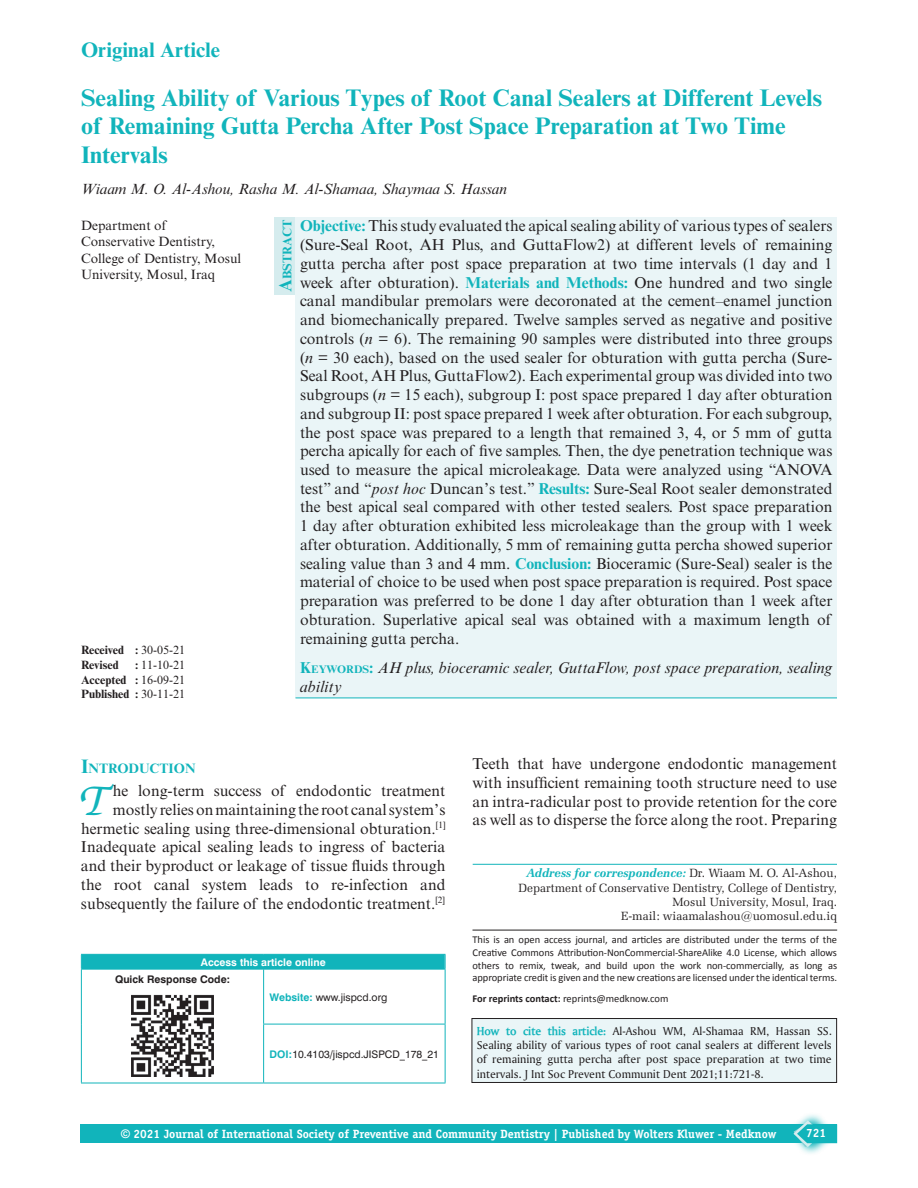
<style>
.page{position:relative;width:918px;height:1188px;background:#fff}
.page>*{position:absolute;margin:0;border:0;box-sizing:border-box;transform-origin:0 0}
.t1{font:italic 500 46.35px "Zapf Chancery IT Cby BT";color:#11b4bb}
.t2{font:700 24px/28.5px "Times New Roman MT Std";color:#11b4bb}
.t3{font:700 21px "Times New Roman MT Std";color:#11b4bb}
.t4{font:15.75px/18.8px "Times New Roman MT Std";color:#231f20;text-align:justify}
.t5{font:italic 15.75px/18.8px "Times New Roman MT Std";color:#231f20}
.t6{font:italic 15px "Times New Roman MT Std";color:#231f20}
.t7{font:700 13.65px "Times New Roman MT Std";color:#11b4bb}
.t8{font:13.5px/16.5px "Times New Roman MT Std";color:#231f20}
.t9{font:700 12.6px "Times New Roman MT Std";color:#11b4bb}
.t10{font:12px/14.2px "Ameretto Normal";color:#231f20;text-align:justify}
.t11{font:12px/14.2px "Zapf Elliptical 711 BT";color:#231f20;text-align:right}
.t12{font:700 12px "Officina Serif";color:#fff}
.t13{font:12px/14.7px "Times New Roman MT Std";color:#231f20;text-align:justify}
.t14{font:700 12px/14.7px "Times New Roman MT Std";color:#231f20}
.t15{font:700 12px "Officina Serif Std";color:#fff}
.t16{font:10.5px/12.8px "Calibri";letter-spacing:-.005em;color:#231f20;text-align:justify}
.t17{font:10.5px "Swiss 721 BT";color:#231f20}
.t18{font:700 10.5px "Swiss 721 BT";color:#fff}
.t19{font:700 10.5px "Swiss 721 BT";color:#231f20}
.s1{font-weight:400}
.s2{font-weight:700}
.s3{font-size:18px}
.s4{font-weight:700;color:#11b4bb}
.s5{font-style:italic}
.s6{font-family:"Gandhari Unicode"}
.s7{font-weight:700;font-style:normal;color:#11b4bb}
.s8{font-weight:700;font-style:normal;font-size:10.95px;color:#11b4bb}
.s9{font-size:19.5px}
.s10{font-weight:700;font-style:italic;color:#11b4bb}
.s11{font-family:"Ameretto";font-weight:700;color:#11b4bb}
.s12{font-family:"Arial MT Std"}
</style>
<div class="page">
<div style="left:81px;top:1124px;width:756px;height:19px;background:#11b4bb"></div>
<svg style="left:799px;top:1114px;width:25px;height:40px"></svg>
<svg style="left:793px;top:1120px;width:44px;height:27px"></svg>
<svg style="left:445px;top:955px;width:1px;height:14px"></svg>
<hr style="left:81px;top:1083px;width:183px;height:1px;background:#11b4bb">
<svg style="left:81px;top:955px;width:1px;height:14px"></svg>
<hr style="left:81px;top:954px;width:183px;height:1px;background:#11b4bb">
<hr style="left:264px;top:954px;width:182px;height:1px;background:#11b4bb">
<hr style="left:81px;top:969px;width:1px;height:55px;background:#11b4bb">
<hr style="left:81px;top:1024px;width:1px;height:59px;background:#11b4bb">
<hr style="left:81px;top:969px;width:183px;height:1px;background:#11b4bb">
<hr style="left:263px;top:969px;width:1px;height:55px;background:#11b4bb">
<hr style="left:264px;top:969px;width:182px;height:1px;background:#11b4bb">
<hr style="left:445px;top:969px;width:1px;height:55px;background:#11b4bb">
<hr style="left:263px;top:1024px;width:1px;height:59px;background:#11b4bb">
<hr style="left:263px;top:1024px;width:183px;height:1px;background:#11b4bb">
<hr style="left:445px;top:1024px;width:1px;height:59px;background:#11b4bb">
<hr style="left:264px;top:1083px;width:182px;height:1px;background:#11b4bb">
<div style="left:82px;top:954px;width:363px;height:15px;background:#11b4bb"></div>
<img style="left:131px;top:994px;width:83px;height:83px">
<hr style="left:473px;top:864px;width:364px;height:1px;background:#11b4bb">
<hr style="left:472px;top:930px;width:365px;height:1px;background:#231f20">
<div style="left:472px;top:1019px;width:365px;height:63px;background:#eaf5f7"></div>
<div style="left:472px;top:1018px;width:365px;height:65px;border:1px solid #231f20"></div>
<div style="left:296px;top:217px;width:541px;height:431px;background:#eaf5f7"></div>
<div style="left:296px;top:644px;width:541px;height:54px;background:#eaf5f7"></div>
<hr style="left:296px;top:698px;width:541px;height:1px;background:#11b4bb">
<div style="left:274px;top:217px;width:22px;height:78px;background:#d5ecee"></div>
<h3 class="t3" style="left:81px;top:37px;width:141px">Original Article</h3>
<h2 class="t2" style="left:81px;top:83px;width:743px">Sealing Ability of Various Types of Root Canal Sealers at Different Levels of Remaining Gutta Percha After Post Space Preparation at Two Time<br>Intervals</h2>
<p class="t6" style="left:81px;top:180px;width:427px">Wiaam M. O. Al-Ashou, Rasha M. Al-Shamaa, Shaymaa S. Hassan</p>
<p class="t8" style="left:81px;top:217px;width:162px">Department of<br>Conservative Dentistry,<br>College of Dentistry, Mosul<br>University, Mosul, Iraq</p>
<p class="t14" style="left:81px;top:643px;width:106px">Received : <span class="s1">30-05-21<br></span>Revised</p>
<p class="t13" style="left:81px;top:658px;width:106px;text-indent:54px"><span class="s2">:</span> 11-10-21<br><span class="s2">Accepted :</span> 16-09-21<br><span class="s2">Published :</span> 30-11-21</p>
<p class="t9" style="left:279px;top:292px;width:74px;rotate:-90deg"><span class="s3">A</span>BSTRACT</p>
<p class="t4" style="left:300px;top:217px;width:534px"><span class="s4">Objective:</span> This study evaluated the apical sealing ability of various types of sealers (Sure-Seal Root, AH Plus, and GuttaFlow2) at different levels of remaining gutta percha after post space preparation at two time intervals (1 day and 1 week after obturation). <span class="s4">Materials and Methods:</span> One hundred and two single canal mandibular premolars were decoronated at the cement–enamel junction and biomechanically prepared. Twelve samples served as negative and positive controls (<span class="s5">n</span> = 6). The remaining 90 samples were distributed into three groups (<span class="s5">n</span> = 30 each), based on the used sealer for obturation with gutta percha (Sure-Seal Root, AH Plus, GuttaFlow2). Each experimental group was divided into two subgroups (<span class="s5">n</span> = 15 each), subgroup I: post space prepared 1 day after obturation and subgroup II: post space prepared 1 week after obturation. For each subgroup, the post space was prepared to a length that remained 3, 4, or 5 mm of gutta percha apically for each of five samples. Then, the dye penetration technique was used to measure the apical microleakage. Data were analyzed using “ANOVA test” and “<span class="s5">post hoc</span> Duncan<span class="s6">’</span>s test.” <span class="s4">Results:</span> Sure-Seal Root sealer demonstrated the best apical seal compared with other tested sealers. Post space preparation 1 day after obturation exhibited less microleakage than the group with 1 week after obturation. Additionally, 5 mm of remaining gutta percha showed superior sealing value than 3 and 4 mm. <span class="s4">Conclusion:</span> Bioceramic (Sure-Seal) sealer is the material of choice to be used when post space preparation is required. Post space preparation was preferred to be done 1 day after obturation than 1 week after obturation. Superlative apical seal was obtained with a maximum length of remaining gutta percha.</p>
<p class="t5" style="left:300px;top:659px;width:534px"><span class="s7">K</span><span class="s8">EYWORDS</span><span class="s7">:</span> AH plus, bioceramic sealer, GuttaFlow, post space preparation, sealing ability</p>
<p class="t7" style="left:81px;top:760px;width:116px"><span class="s9">I</span>NTRODUCTION</p>
<h1 class="t1" style="left:79px;top:776px;width:29px">T</h1>
<p class="t4" style="left:81px;top:781px;width:366px;text-align:right">he long-term success of endodontic treatment mostly relies on maintaining the root canal system<span class="s6">’</span>s hermetic sealing using three-dimensional obturation.<sup>[1] </sup>Inadequate apical sealing leads to ingress of bacteria and their byproduct or leakage of tissue fluids through the root canal system leads to re-infection and subsequently the failure of the endodontic treatment.<sup>[2]</sup></p>
<p class="t18" style="left:201px;top:955px;width:126px">Access this article online</p>
<p class="t19" style="left:115px;top:972px;width:116px">Quick Response Code:</p>
<p class="t17" style="left:270px;top:990px;width:119px"><span class="s4">Website:</span> www.jispcd.org</p>
<p class="t17" style="left:270px;top:1047px;width:171px"><span class="s4">DOI:</span>10.4103/jispcd.JISPCD_178_21</p>
<p class="t4" style="left:472px;top:754px;width:366px">Teeth that have undergone endodontic management with insufficient remaining tooth structure need to use an intra-radicular post to provide retention for the core as well as to disperse the force along the root. Preparing</p>
<p class="t11" style="left:519px;top:866px;width:320px"><span class="s10">Address for correspondence:</span> Dr. Wiaam M. O. Al-Ashou, Department of Conservative Dentistry, College of Dentistry, Mosul University, Mosul, Iraq.<br>E-mail: wiaamalashou@uomosul.edu.iq</p>
<p class="t16" style="left:472px;top:933px;width:366px">This is an open access journal, and articles are distributed under the terms of the Creative Commons Attribution-NonCommercial-ShareAlike 4.0 License, which allows others to remix, tweak, and build upon the work non-commercially, as long as appropriate credit is given and the new creations are licensed under the identical terms.</p>
<p class="t16" style="left:472px;top:993px;width:198px"><span class="s2">For reprints contact:</span> reprints@medknow.com</p>
<p class="t10" style="left:477px;top:1024px;width:356px"><span class="s11">How to cite this article:</span> Al-Ashou WM, Al-Shamaa RM, Hassan SS.<br>Sealing ability of various types of root canal sealers at different levels of remaining gutta percha after post space preparation at two time intervals. J Int Soc Prevent Communit Dent 2021;11:721-8.</p>
<p class="t12" style="left:121px;top:1126px;width:657px"><span class="s12">©</span> 2021 Journal of International Society of Preventive and Community Dentistry | Published by Wolters Kluwer ‑ Medknow</p>
<p class="t15" style="left:806px;top:1126px;width:22px">721</p>
</div>
